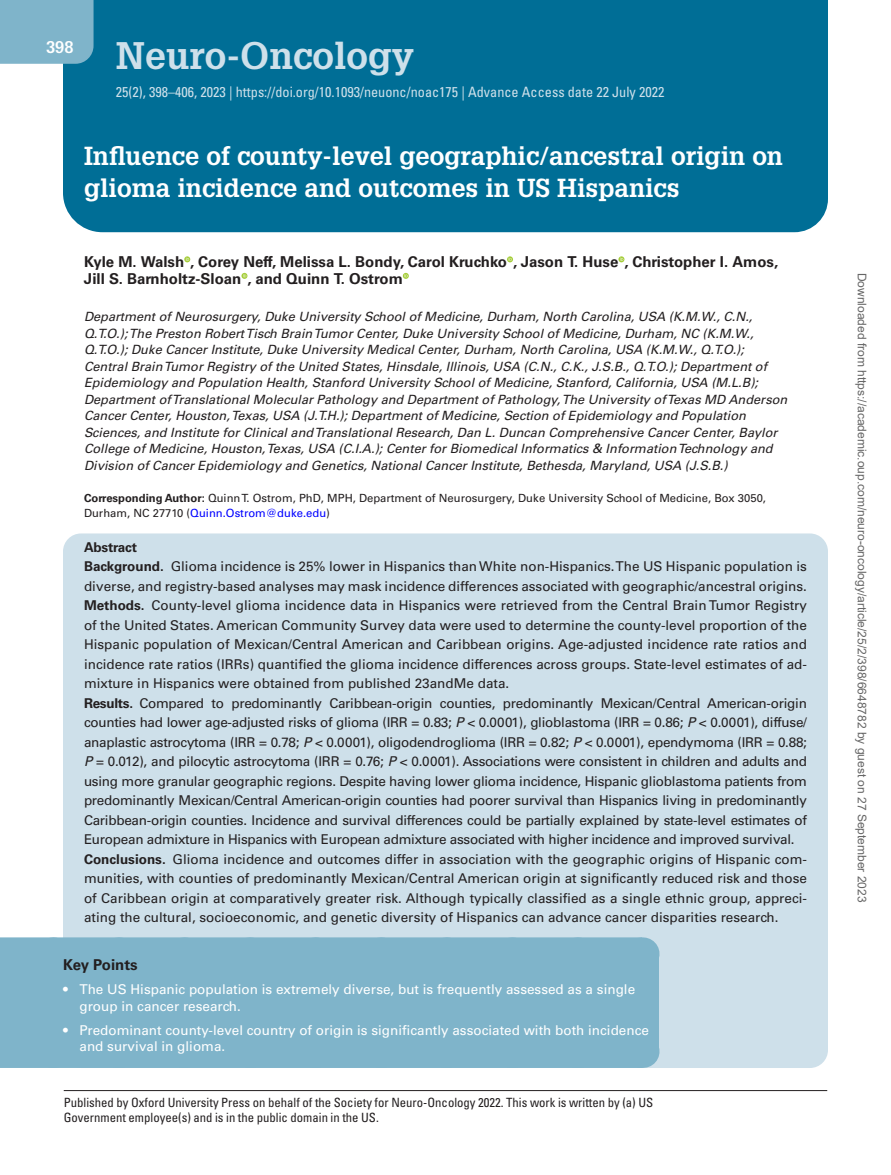
<style>
.page{position:relative;width:891px;height:1175px;background:#fff}
.page>*{position:absolute;margin:0;border:0;box-sizing:border-box;transform-origin:0 0}
.t1{font:700 37.5px "Glypha LT Std";color:#cee0ea}
.t2{font:700 25.5px/31.5px "Glypha LT Std";color:#fff}
.t3{font:700 16.5px "Glypha LT Std";color:#fff}
.t4{font:700 15px/16.5px "Univers LT Std";color:#231f20}
.t5{font:condensed 14.25px "Univers LT Std";color:#cee0ea}
.t6{font:13.5px/19.5px "Univers LT Std";color:#231f20}
.t7{font:13.5px/16.5px "Univers LT Std";color:#fff}
.t8{font:italic 12.75px/16.5px "Univers LT Std";color:#231f20}
.t9{font:condensed 12.75px/15px "Univers LT Std";color:#231f20}
.t10{font:12px "Arial";color:#666}
.t11{font:11.25px/15px "Univers LT Std";color:#231f20}
.s1{font-weight:700}
.s2{color:#00f}
.s3{font-style:italic}
</style>
<div class="page">
<div style="left:63px;top:0;width:765px;height:232px;background:#006e96"></div>
<div style="left:0;top:0;width:94px;height:64px;background:#7fb4ca"></div>
<div style="left:63px;top:533px;width:765px;height:535px;background:#cee0ea;border-radius:18px"></div>
<hr style="left:64px;top:1090px;width:763px;height:1px;background:#231f20">
<div style="left:0;top:955px;width:659px;height:34px;background:#7fb4ca"></div>
<div style="left:0;top:937px;width:642px;height:33px;background:#7fb4ca"></div>
<svg style="left:53px;top:937px;width:556px;height:1px"></svg>
<hr style="left:642px;top:937px;width:1px;height:33px;background:#7fb4ca">
<div style="left:0;top:971px;width:659px;height:43px;background:#7fb4ca"></div>
<div style="left:0;top:1011px;width:659px;height:44px;background:#7fb4ca"></div>
<div style="left:0;top:1035px;width:642px;height:33px;background:#7fb4ca"></div>
<hr style="left:642px;top:1035px;width:1px;height:33px;background:#7fb4ca">
<svg style="left:184px;top:256px;width:6px;height:6px"></svg>
<svg style="left:507px;top:256px;width:6px;height:6px"></svg>
<svg style="left:618px;top:256px;width:6px;height:6px"></svg>
<svg style="left:241px;top:273px;width:6px;height:6px"></svg>
<svg style="left:403px;top:273px;width:6px;height:6px"></svg>
<p class="t3" style="left:46px;top:37px;width:29px">398</p>
<h1 class="t1" style="left:116px;top:32px;width:299px">Neuro-Oncology</h1>
<p class="t5" style="left:116px;top:83px;width:550px">25(2), 398–406, 2023 | https://doi.org/10.1093/neuonc/noac175 | Advance Access date 22 July 2022</p>
<h2 class="t2" style="left:84px;top:140px;width:701px">Influence of county-level geographic/ancestral origin on glioma incidence and outcomes in US Hispanics</h2>
<p class="t4" style="left:84px;top:254px;width:696px">Kyle M. Walsh , Corey Neff, Melissa L. Bondy, Carol Kruchko , Jason T. Huse , Christopher I. Amos,<br>Jill S. Barnholtz-Sloan , and Quinn T. Ostrom</p>
<p class="t8" style="left:84px;top:309px;width:705px">Department of Neurosurgery, Duke University School of Medicine, Durham, North Carolina, USA (K.M.W., C.N., Q.T.O.); The Preston Robert Tisch Brain Tumor Center, Duke University School of Medicine, Durham, NC (K.M.W., Q.T.O.); Duke Cancer Institute, Duke University Medical Center, Durham, North Carolina, USA (K.M.W., Q.T.O.); Central Brain Tumor Registry of the United States, Hinsdale, Illinois, USA (C.N., C.K., J.S.B., Q.T.O.); Department of Epidemiology and Population Health, Stanford University School of Medicine, Stanford, California, USA (M.L.B); Department of Translational Molecular Pathology and Department of Pathology, The University of Texas MD Anderson Cancer Center, Houston, Texas, USA (J.T.H.); Department of Medicine, Section of Epidemiology and Population Sciences, and Institute for Clinical and Translational Research, Dan L. Duncan Comprehensive Cancer Center, Baylor College of Medicine, Houston, Texas, USA (C.I.A.); Center for Biomedical Informatics &amp; Information Technology and Division of Cancer Epidemiology and Genetics, National Cancer Institute, Bethesda, Maryland, USA (J.S.B.)</p>
<p class="t11" style="left:84px;top:491px;width:684px"><span class="s1">Corresponding Author:</span> Quinn T. Ostrom, PhD, MPH, Department of Neurosurgery, Duke University School of Medicine, Box 3050,<br>Durham, NC 27710 (<span class="s2">Quinn.Ostrom@duke.edu</span>)</p>
<p class="t6" style="left:84px;top:537px;width:725px"><span class="s1">Abstract<br>Background.</span> Glioma incidence is 25% lower in Hispanics than White non-Hispanics. The US Hispanic population is diverse, and registry-based analyses may mask incidence differences associated with geographic/ancestral origins.<br><span class="s1">Methods.</span> County-level glioma incidence data in Hispanics were retrieved from the Central Brain Tumor Registry of the United States. American Community Survey data were used to determine the county-level proportion of the Hispanic population of Mexican/Central American and Caribbean origins. Age-adjusted incidence rate ratios and incidence rate ratios (IRRs) quantified the glioma incidence differences across groups. State-level estimates of ad&shy;mixture in Hispanics were obtained from published 23andMe data.<br><span class="s1">Results.</span> Compared to predominantly Caribbean-origin counties, predominantly Mexican/Central American-origin counties had lower age-adjusted risks of glioma (IRR = 0.83; <span class="s3">P</span> &lt; 0.0001), glioblastoma (IRR = 0.86; <span class="s3">P</span> &lt; 0.0001), diffuse/ anaplastic astrocytoma (IRR = 0.78; <span class="s3">P</span> &lt; 0.0001), oligodendroglioma (IRR = 0.82; <span class="s3">P</span> &lt; 0.0001), ependymoma (IRR = 0.88; <span class="s3">P</span> = 0.012), and pilocytic astrocytoma (IRR = 0.76; <span class="s3">P</span> &lt; 0.0001). Associations were consistent in children and adults and using more granular geographic regions. Despite having lower glioma incidence, Hispanic glioblastoma patients from predominantly Mexican/Central American-origin counties had poorer survival than Hispanics living in predominantly Caribbean-origin counties. Incidence and survival differences could be partially explained by state-level estimates of European admixture in Hispanics with European admixture associated with higher incidence and improved survival.<br><span class="s1">Conclusions.</span> Glioma incidence and outcomes differ in association with the geographic origins of Hispanic com&shy;munities, with counties of predominantly Mexican/Central American origin at significantly reduced risk and those of Caribbean origin at comparatively greater risk. Although typically classified as a single ethnic group, appreci&shy;ating the cultural, socioeconomic, and genetic diversity of Hispanics can advance cancer disparities research.</p>
<p class="t4" style="left:63px;top:957px;width:76px">Key Points</p>
<p class="t7" style="left:79px;top:981px;width:557px;text-indent:-16px">• The US Hispanic population is extremely diverse, but is frequently assessed as a single group in cancer research.</p>
<p class="t7" style="left:79px;top:1022px;width:571px;text-indent:-16px">• Predominant county-level country of origin is significantly associated with both incidence and survival in glioma.</p>
<p class="t9" style="left:64px;top:1095px;width:591px">Published by Oxford University Press on behalf of the Society for Neuro-Oncology 2022. This work is written by (a) US<br>Government employee(s) and is in the public domain in the US.</p>
<p class="t10" style="left:866px;top:273px;width:631px;rotate:90deg">Downloaded from https://academic.oup.com/neuro-oncology/article/25/2/398/6648782 by guest on 27 September 2023</p>
</div>
